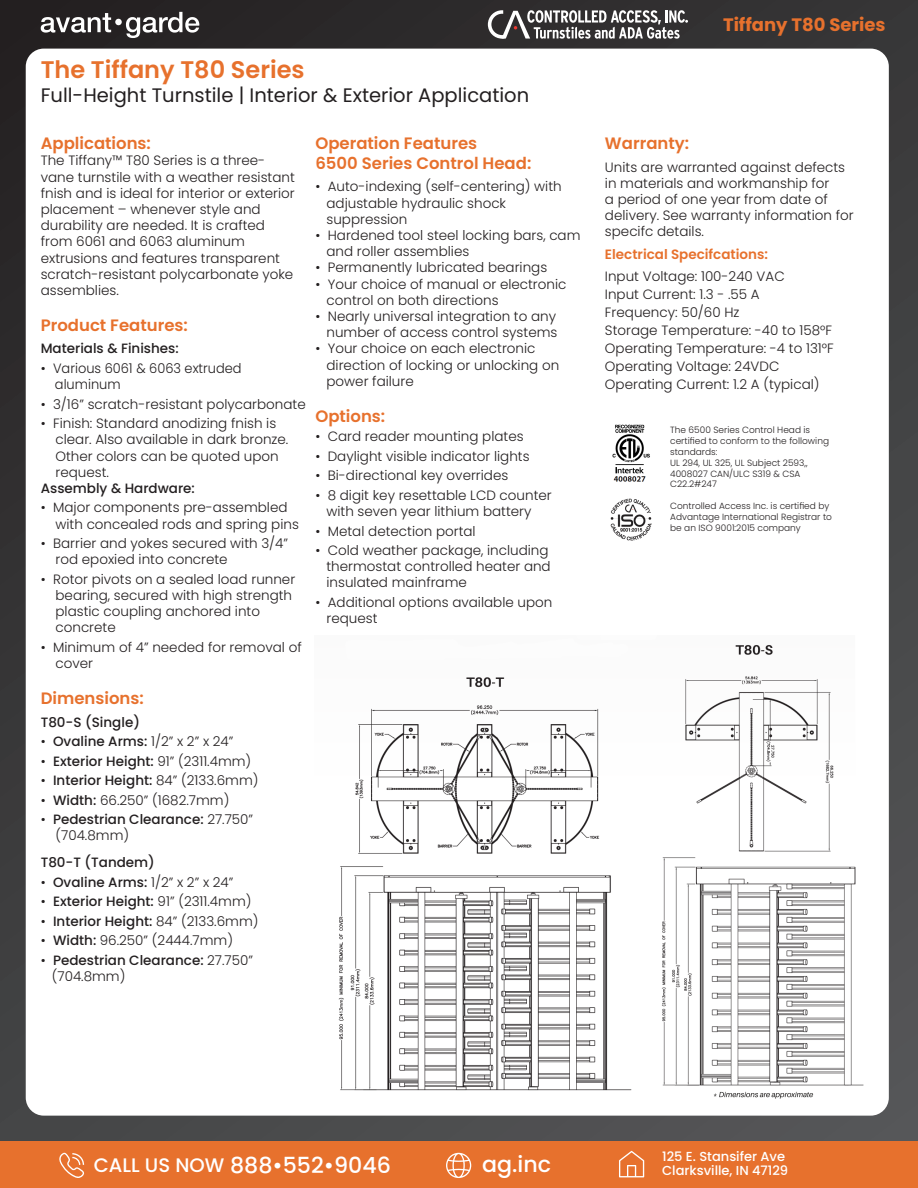
<style>
.page{position:relative;width:918px;height:1188px;background:#fff}
.page>*{position:absolute;margin:0;border:0;box-sizing:border-box;transform-origin:0 0}
.t1{font:600 24px "Poppins";color:#e7712d}
.t2{font:500 22.2px "Poppins";color:#fff}
.t3{font:19.5px "Poppins";color:#231f20}
.t4{font:700 18px "Poppins";color:#e7712d}
.t5{font:600 16.5px "Poppins";color:#e7712d}
.t6{font:300 13.5px/16.2px "Poppins";color:#231f20}
.t7{font:500 13.5px "Poppins";color:#231f20}
.t8{font:600 13.5px "Poppins";color:#e7712d}
.t9{font:300 13.5px "Poppins";color:#231f20;scale:.96 1}
.t10{font:500 13.05px "Poppins";color:#fff}
.t11{font:300 9px/10.8px "Poppins";color:#231f20}
.s1{font-weight:500}
.s2{font-weight:300}
.s3{font-size:19.5px}
</style>
<div class="page">
<div style="left:0;top:0;width:918px;height:1188px;background:linear-gradient(to bottom,#2e2c2d,#505152)"></div>
<svg style="left:41px;top:13px;width:70px;height:20px"></svg>
<svg style="left:126px;top:12px;width:73px;height:26px"></svg>
<div style="left:115px;top:19px;width:7px;height:6px;background:#fff;border-radius:50%"></div>
<div style="left:26px;top:49px;width:863px;height:1067px;background:#fff;border-radius:18px"></div>
<div style="left:0;top:1142px;width:918px;height:46px;background:#e7712d"></div>
<svg style="left:59px;top:1153px;width:25px;height:25px"></svg>
<svg style="left:446px;top:1153px;width:25px;height:25px"></svg>
<svg style="left:619px;top:1151px;width:25px;height:26px"></svg>
<svg style="left:488px;top:10px;width:200px;height:29px"></svg>
<img style="left:610px;top:424px;width:42px;height:117px">
<img style="left:338px;top:645px;width:526px;height:454px">
<p class="t1" style="left:41px;top:56px;width:265px">The Tiffany T80 Series</p>
<p class="t3" style="left:41px;top:84px;width:490px">Full-Height Turnstile | Interior &amp; Exterior Application</p>
<p class="t5" style="left:41px;top:134px;width:112px">Applications:</p>
<p class="t6" style="left:41px;top:153px;width:256px">The Tiffany™ T80 Series is a three&shy;vane turnstile with a weather resistant fnish and is ideal for interior or exterior placement – whenever style and durability are needed. It is crafted</p>
<p class="t6" style="left:41px;top:234px;width:254px">from 6061 and 6063 aluminum extrusions and features transparent scratch-resistant polycarbonate yoke assemblies.</p>
<p class="t5" style="left:41px;top:316px;width:149px">Product Features:</p>
<p class="t7" style="left:41px;top:341px;width:140px">Materials &amp; Finishes:</p>
<p class="t6" style="left:41px;top:360px;width:202px">• Various 6061 &amp; 6063 extruded</p>
<p class="t9" style="left:55px;top:377px;width:70px">aluminum</p>
<p class="t6" style="left:41px;top:396px;width:266px">• 3/16” scratch-resistant polycarbonate</p>
<p class="t6" style="left:41px;top:415px;width:237px">• Finish: Standard anodizing fnish is</p>
<p class="t6" style="left:56px;top:432px;width:234px">clear. Also available in dark bronze.</p>
<p class="t6" style="left:56px;top:448px;width:225px">Other colors can be quoted upon</p>
<p class="t6" style="left:56px;top:464px;width:55px">request.</p>
<p class="t7" style="left:41px;top:480px;width:156px">Assembly &amp; Hardware:</p>
<p class="t6" style="left:41px;top:500px;width:248px">• Major components pre-assembled</p>
<p class="t6" style="left:56px;top:516px;width:245px">with concealed rods and spring pins</p>
<p class="t6" style="left:41px;top:535px;width:249px">• Barrier and yokes secured with 3/4”</p>
<p class="t6" style="left:56px;top:552px;width:174px">rod epoxied into concrete</p>
<p class="t6" style="left:41px;top:571px;width:256px">• Rotor pivots on a sealed load runner</p>
<p class="t6" style="left:56px;top:587px;width:238px">bearing, secured with high strength</p>
<p class="t6" style="left:56px;top:603px;width:206px">plastic coupling anchored into</p>
<p class="t6" style="left:56px;top:620px;width:62px">concrete</p>
<p class="t6" style="left:41px;top:639px;width:263px">• Minimum of 4” needed for removal of</p>
<p class="t6" style="left:56px;top:655px;width:39px">cover</p>
<p class="t5" style="left:41px;top:689px;width:105px">Dimensions:</p>
<p class="t7" style="left:41px;top:714px;width:101px">T80-S (Single)</p>
<p class="t6" style="left:41px;top:733px;width:194px">• <span class="s1">Ovaline Arms:</span> 1/2” x 2” x 24”</p>
<p class="t7" style="left:41px;top:753px;width:212px"><span class="s2">•</span> Exterior Height: <span class="s2">91” (2311.4mm)</span></p>
<p class="t7" style="left:41px;top:773px;width:219px"><span class="s2">•</span> Interior Height: <span class="s2">84” (2133.6mm)</span></p>
<p class="t6" style="left:41px;top:792px;width:190px">• <span class="s1">Width:</span> 66.250” (1682.7mm)</p>
<p class="t7" style="left:41px;top:812px;width:214px"><span class="s2">•</span> Pedestrian Clearance: <span class="s2">27.750”</span></p>
<p class="t6" style="left:56px;top:828px;width:75px">(704.8mm)</p>
<p class="t7" style="left:41px;top:855px;width:116px">T80-T (Tandem)</p>
<p class="t6" style="left:41px;top:874px;width:194px">• <span class="s1">Ovaline Arms:</span> 1/2” x 2” x 24”</p>
<p class="t7" style="left:41px;top:894px;width:212px"><span class="s2">•</span> Exterior Height: <span class="s2">91” (2311.4mm)</span></p>
<p class="t7" style="left:41px;top:913px;width:219px"><span class="s2">•</span> Interior Height: <span class="s2">84” (2133.6mm)</span></p>
<p class="t6" style="left:41px;top:933px;width:194px">• <span class="s1">Width:</span> 96.250” (2444.7mm)</p>
<p class="t7" style="left:41px;top:952px;width:214px"><span class="s2">•</span> Pedestrian Clearance: <span class="s2">27.750”</span></p>
<p class="t6" style="left:52px;top:968px;width:75px">(704.8mm)</p>
<p class="t5" style="left:315px;top:134px;width:163px">Operation Features</p>
<p class="t5" style="left:315px;top:154px;width:217px">6500 Series Control Head:</p>
<p class="t6" style="left:315px;top:179px;width:248px">• Auto-indexing (self-centering) with</p>
<p class="t6" style="left:327px;top:195px;width:181px">adjustable hydraulic shock</p>
<p class="t6" style="left:327px;top:211px;width:83px">suppression</p>
<p class="t6" style="left:315px;top:227px;width:267px">• Hardened tool steel locking bars, cam</p>
<p class="t6" style="left:327px;top:243px;width:144px">and roller assemblies</p>
<p class="t6" style="left:315px;top:260px;width:233px">• Permanently lubricated bearings</p>
<p class="t6" style="left:315px;top:276px;width:253px">• Your choice of manual or electronic</p>
<p class="t6" style="left:327px;top:292px;width:174px">control on both directions</p>
<p class="t6" style="left:315px;top:308px;width:242px">• Nearly universal integration to any</p>
<p class="t6" style="left:327px;top:324px;width:232px">number of access control systems</p>
<p class="t6" style="left:315px;top:341px;width:222px">• Your choice on each electronic</p>
<p class="t6" style="left:327px;top:357px;width:234px">direction of locking or unlocking on</p>
<p class="t6" style="left:327px;top:373px;width:89px">power failure</p>
<p class="t5" style="left:315px;top:406px;width:71px">Options:</p>
<p class="t6" style="left:315px;top:429px;width:210px">• Card reader mounting plates</p>
<p class="t6" style="left:315px;top:448px;width:216px">• Daylight visible indicator lights</p>
<p class="t6" style="left:315px;top:468px;width:194px">• Bi-directional key overrides</p>
<p class="t6" style="left:315px;top:487px;width:238px">• 8 digit key resettable LCD counter</p>
<p class="t6" style="left:327px;top:503px;width:207px">with seven year lithium battery</p>
<p class="t6" style="left:315px;top:523px;width:162px">• Metal detection portal</p>
<p class="t6" style="left:315px;top:542px;width:235px">• Cold weather package, including</p>
<p class="t6" style="left:327px;top:558px;width:226px">thermostat controlled heater and</p>
<p class="t6" style="left:327px;top:575px;width:142px">insulated mainframe</p>
<p class="t6" style="left:315px;top:594px;width:239px">• Additional options available upon</p>
<p class="t6" style="left:327px;top:610px;width:53px">request</p>
<p class="t4" style="left:723px;top:15px;width:164px">Tiffany T80 Series</p>
<p class="t5" style="left:605px;top:134px;width:86px">Warranty:</p>
<p class="t6" style="left:605px;top:159px;width:250px">Units are warranted against defects in materials and workmanship for<br>a period of one year from date of delivery. See warranty information for</p>
<p class="t6" style="left:605px;top:224px;width:101px">specifc details.</p>
<p class="t8" style="left:605px;top:246px;width:165px">Electrical Specifcations:</p>
<p class="t6" style="left:605px;top:269px;width:181px">Input Voltage: 100-240 VAC</p>
<p class="t6" style="left:605px;top:287px;width:156px">Input Current: 1.3 - .55 A</p>
<p class="t6" style="left:605px;top:305px;width:136px">Frequency: 50/60 Hz</p>
<p class="t6" style="left:605px;top:323px;width:229px">Storage Temperature: -40 to 158°F</p>
<p class="t6" style="left:605px;top:341px;width:230px">Operating Temperature: -4 to 131°F</p>
<p class="t6" style="left:605px;top:359px;width:176px">Operating Voltage: 24VDC</p>
<p class="t6" style="left:605px;top:377px;width:216px">Operating Current: 1.2 A (typical)</p>
<p class="t11" style="left:670px;top:425px;width:160px">The 6500 Series Control Head is certified to conform to the following standards:</p>
<p class="t11" style="left:670px;top:457px;width:139px">UL 294, UL 325, UL Subject 2593,,<br>4008027 CAN/ULC S319 &amp; CSA<br>C22.2#247</p>
<p class="t11" style="left:670px;top:501px;width:163px">Controlled Access Inc. is certified by<br>Advantage International Registrar to be an ISO 9001:2015 company</p>
<p class="t2" style="left:94px;top:1152px;width:299px"><span class="s3">CALL US NOW</span> 888•552•9046</p>
<p class="t2" style="left:482px;top:1151px;width:70px">ag.inc</p>
<p class="t10" style="left:662px;top:1149px;width:125px">125 E. Stansifer Ave</p>
<p class="t10" style="left:662px;top:1163px;width:128px">Clarksville, IN 47129</p>
</div>
